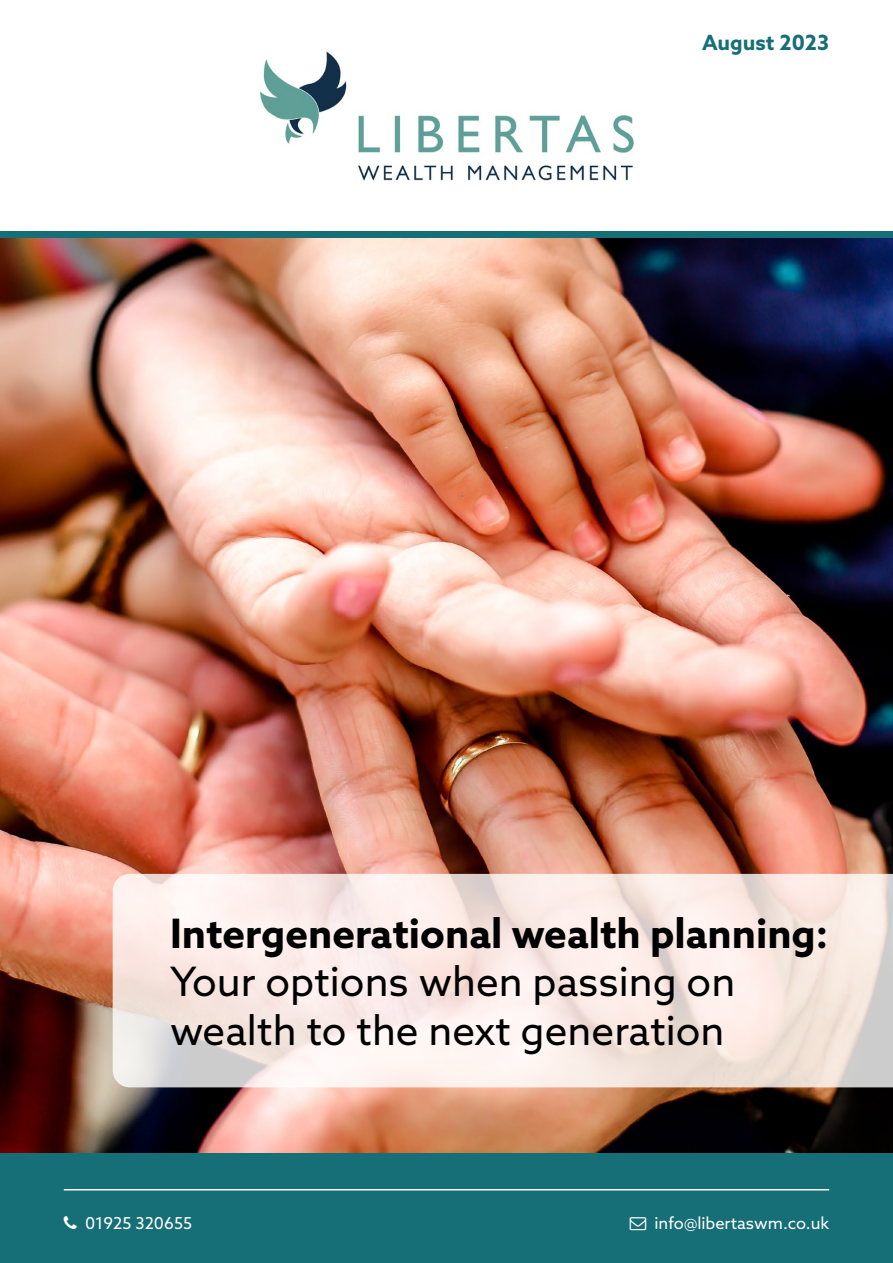
<style>
.page{position:relative;width:893px;height:1263px;background:#fff}
.page>*{position:absolute;margin:0;border:0;box-sizing:border-box;transform-origin:0 0}
.t1{font:40.5px/48.6px "Azo Sans";color:#000}
.t2{font:700 40.5px "Azo Sans";color:#000}
.t3{font:700 21px "Azo Sans";color:#166e77}
.t4{font:16.5px "Azo Sans";color:#fff}
</style>
<div class="page">
<img style="left:0;top:238px;width:893px;height:915px">
<div style="left:0;top:1153px;width:893px;height:110px;background:#166e77"></div>
<svg style="left:113px;top:874px;width:780px;height:213px;fill:#faebe7"></svg>
<hr style="left:64px;top:1189px;width:765px;height:1px;background:#fff">
<div style="left:0;top:232px;width:893px;height:6px;background:#166e77"></div>
<img style="left:260px;top:51px;width:374px;height:130px">
<p class="t3" style="left:702px;top:29px;width:128px">August 2023</p>
<p class="t2" style="left:170px;top:906px;width:660px">Intergenerational wealth planning:</p>
<p class="t1" style="left:170px;top:957px;width:567px">Your options when passing on wealth to the next generation</p>
<p class="t4" style="left:85px;top:1212px;width:108px">01925 320655</p>
<p class="t4" style="left:654px;top:1212px;width:176px">info@libertaswm.co.uk</p>
</div>
